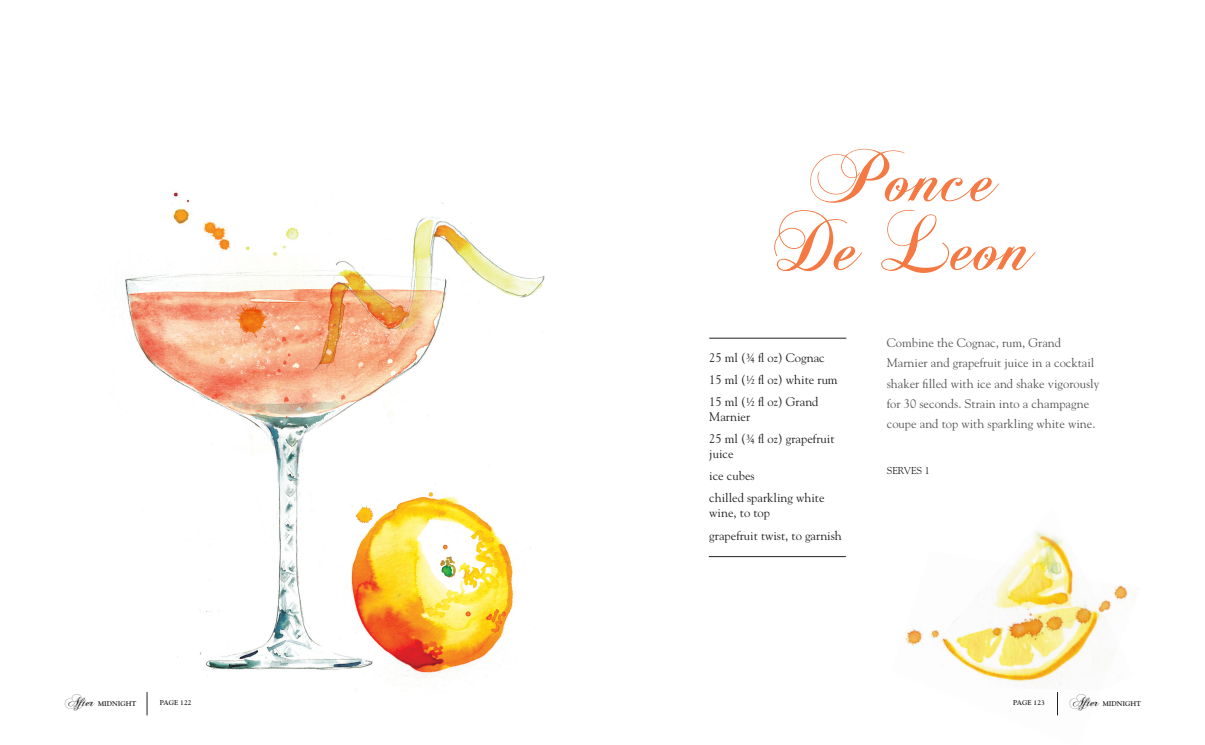
<style>
.page{position:relative;width:1205px;height:745px;background:#fff}
.page>*{position:absolute;margin:0;border:0;box-sizing:border-box;transform-origin:0 0}
.Spritz_Drink_Head{font:75px/68.8px "Chopin Script";color:#f47943;text-align:center}
.Method{font:12.5px/20px "Goudy";color:#57585a}
.ingredients{font:12.5px/15px "Goudy";color:#231f20}
.Serves{font:10px "Goudy";color:#231f20}
.t1{font:700 6.88px "Goudy";color:#231f20}
.s1{font-size:11.88px}
.s2{font-family:"Chopin Script";font-weight:400;font-size:13.75px}
</style>
<div class="page">
<img style="left:125px;top:202px;width:420px;height:514px">
<img style="left:1027px;top:530px;width:37px;height:20px">
<img style="left:905px;top:550px;width:233px;height:166px">
<img style="left:159px;top:192px;width:171px;height:151px">
<hr style="left:709px;top:337px;width:137px;height:1px;background:#231f20">
<hr style="left:709px;top:556px;width:137px;height:1px;background:#231f20">
<svg style="left:147px;top:691px;width:1px;height:24px"></svg>
<svg style="left:1057px;top:691px;width:1px;height:24px"></svg>
<p class="Spritz_Drink_Head" style="left:773px;top:147px;width:262px">Ponce<br>De Leon</p>
<p class="ingredients" style="left:709px;top:349px;width:117px">25 ml (<span class="s1">¾</span> fl oz) Cognac</p>
<p class="ingredients" style="left:709px;top:371px;width:130px">15 ml (<span class="s1">½</span> fl oz) white rum</p>
<p class="ingredients" style="left:709px;top:393px;width:111px">15 ml (<span class="s1">½</span> fl oz) Grand<br>Marnier</p>
<p class="ingredients" style="left:709px;top:430px;width:127px">25 ml (<span class="s1">¾</span> fl oz) grapefruit juice</p>
<p class="ingredients" style="left:709px;top:467px;width:47px">ice cubes</p>
<p class="ingredients" style="left:709px;top:490px;width:117px">chilled sparkling white wine, to top</p>
<p class="ingredients" style="left:709px;top:527px;width:134px">grapefruit twist, to garnish</p>
<p class="Method" style="left:887px;top:332px;width:214px">Combine the Cognac, rum, Grand Marnier and grapefruit juice in a cocktail shaker filled with ice and shake vigorously for 30 seconds. Strain into a champagne coupe and top with sparkling white wine.</p>
<p class="Serves" style="left:887px;top:464px;width:44px">SERVES 1</p>
<p class="t1" style="left:65px;top:698px;width:73px"><span class="s2">After</span> MIDNIGHT</p>
<p class="t1" style="left:160px;top:698px;width:33px">PAGE 122</p>
<p class="t1" style="left:1013px;top:698px;width:33px">PAGE 123</p>
<p class="t1" style="left:1070px;top:698px;width:73px"><span class="s2">After</span> MIDNIGHT</p>
</div>
